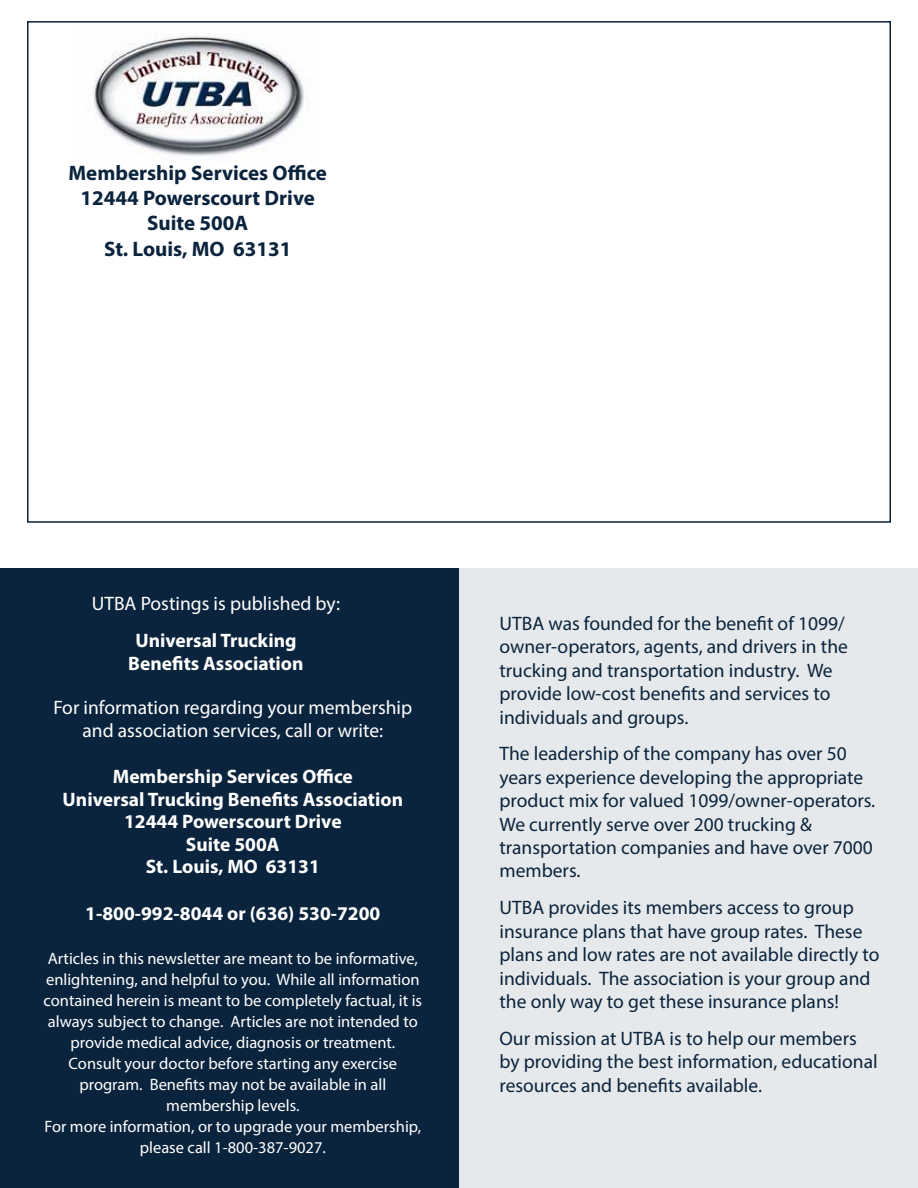
<style>
.page{position:relative;width:918px;height:1188px;background:#fff}
.page>*{position:absolute;margin:0;border:0;box-sizing:border-box;transform-origin:0 0}
.t1{font:700 21px/25.2px "Myriad Pro";color:#0a243d;text-align:center}
.t2{font:19.5px/23.4px "Myriad Pro";color:#0a243d}
.t3{font:700 19.5px/22.5px "Myriad Pro";color:#fff;text-align:center}
.t4{font:19.5px/23.4px "Myriad Pro";color:#fff;text-align:center}
.t5{font:16.5px/21px "Myriad Pro";color:#fff;text-align:center}
</style>
<div class="page">
<img style="left:93px;top:36px;width:212px;height:120px">
<div style="left:0;top:619px;width:459px;height:569px;background:#0a243d"></div>
<div style="left:0;top:568px;width:459px;height:118px;background:#0a243d"></div>
<div style="left:459px;top:568px;width:459px;height:620px;background:#e6e9eb"></div>
<p class="t1" style="left:68px;top:160px;width:260px">Membership Services Office<br>12444 Powerscourt Drive<br>Suite 500A<br>St. Louis, MO 63131</p>
<p class="t4" style="left:92px;top:591px;width:250px">UTBA Postings is published by:</p>
<p class="t3" style="left:128px;top:628px;width:177px;line-height:23.4px">Universal Trucking<br>Benefits Association</p>
<p class="t4" style="left:53px;top:695px;width:360px">For information regarding your membership and association services, call or write:</p>
<p class="t3" style="left:63px;top:765px;width:342px">Membership Services Office<br>Universal Trucking Benefits Association<br>12444 Powerscourt Drive<br>Suite 500A<br>St. Louis, MO 63131</p>
<p class="t3" style="left:85px;top:901px;width:297px">1-800-992-8044 or (636) 530-7200</p>
<p class="t5" style="left:44px;top:948px;width:380px">Articles in this newsletter are meant to be informative, enlightening, and helpful to you. While all information contained herein is meant to be completely factual, it is always subject to change. Articles are not intended to provide medical advice, diagnosis or treatment.<br>Consult your doctor before starting any exercise program. Benefits may not be available in all membership levels.<br>For more information, or to upgrade your membership, please call 1-800-387-9027.</p>
<p class="t2" style="left:500px;top:611px;width:350px">UTBA was founded for the benefit of 1099/ owner-operators, agents, and drivers in the trucking and transportation industry. We provide low-cost benefits and services to individuals and groups.</p>
<p class="t2" style="left:500px;top:742px;width:377px">The leadership of the company has over 50 years experience developing the appropriate product mix for valued 1099/owner-operators.<br>We currently serve over 200 trucking &amp; transportation companies and have over 7000 members.</p>
<p class="t2" style="left:500px;top:896px;width:381px">UTBA provides its members access to group insurance plans that have group rates. These plans and low rates are not available directly to individuals. The association is your group and the only way to get these insurance plans!</p>
<p class="t2" style="left:500px;top:1026px;width:380px">Our mission at UTBA is to help our members by providing the best information, educational resources and benefits available.</p>
</div>
